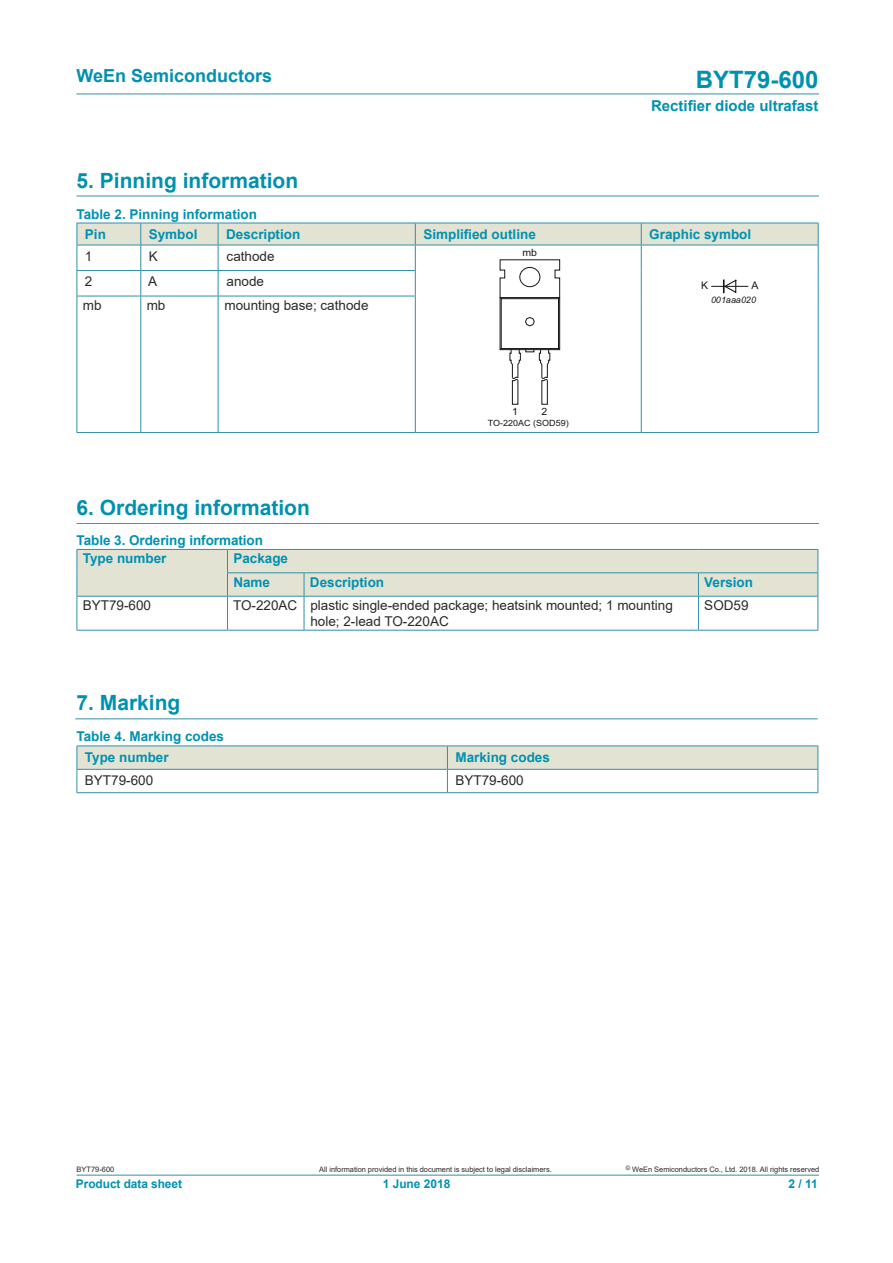
<style>
.page{position:relative;width:893px;height:1263px;background:#fff}
.page>*{position:absolute;margin:0;border:0;box-sizing:border-box;transform-origin:0 0}
.t1{font:700 24px "Arial";color:#0091b0}
.t2{font:700 21px "Arial";color:#0091b0}
.t3{font:700 18px "Arial";color:#0091b0}
.t4{font:700 15px "Arial";color:#0091b0}
.t5{font:700 13.5px/19.4px "Arial";color:#0091b0}
.t6{font:13.5px/16.2px "Arial";color:#2b2829}
.t7{font:700 12px "Arial";letter-spacing:-.005em;color:#0091b0}
.t8{font:10.5px "Arial";color:#161616}
.t9{font:10.05px "Arial";color:#161616;scale:1.05 1}
.t10{font:italic 9px "Arial";color:#161616}
.t11{font:8.55px "Arial";color:#161616;scale:1.05 1}
.t12{font:7.5px "Arial";letter-spacing:-.005em;color:#2b2829}
</style>
<div class="page">
<hr style="left:77px;top:94px;width:742px;height:1px;background:#318fa7">
<hr style="left:77px;top:1175px;width:742px;height:1px;background:#318fa7">
<hr style="left:77px;top:196px;width:742px;height:1px;background:#318fa7">
<hr style="left:77px;top:523px;width:742px;height:1px;background:#318fa7">
<hr style="left:641px;top:296px;width:1px;height:136px;background:#318fa7">
<hr style="left:818px;top:296px;width:1px;height:136px;background:#318fa7">
<hr style="left:77px;top:296px;width:1px;height:136px;background:#318fa7">
<hr style="left:140px;top:296px;width:1px;height:136px;background:#318fa7">
<hr style="left:218px;top:296px;width:1px;height:136px;background:#318fa7">
<hr style="left:415px;top:296px;width:1px;height:136px;background:#318fa7">
<hr style="left:77px;top:432px;width:64px;height:1px;background:#318fa7">
<hr style="left:141px;top:432px;width:77px;height:1px;background:#318fa7">
<hr style="left:218px;top:432px;width:197px;height:1px;background:#318fa7">
<hr style="left:415px;top:432px;width:226px;height:1px;background:#318fa7">
<hr style="left:641px;top:432px;width:178px;height:1px;background:#318fa7">
<svg style="left:77px;top:223px;width:742px;height:182px"></svg>
<svg style="left:77px;top:549px;width:741px;height:81px"></svg>
<hr style="left:227px;top:572px;width:77px;height:1px;background:#318fa7">
<hr style="left:304px;top:572px;width:394px;height:1px;background:#318fa7">
<hr style="left:698px;top:572px;width:120px;height:1px;background:#318fa7">
<hr style="left:77px;top:596px;width:150px;height:1px;background:#318fa7">
<hr style="left:227px;top:596px;width:77px;height:1px;background:#318fa7">
<hr style="left:304px;top:596px;width:394px;height:1px;background:#318fa7">
<hr style="left:698px;top:596px;width:120px;height:1px;background:#318fa7">
<hr style="left:77px;top:630px;width:150px;height:1px;background:#318fa7">
<hr style="left:227px;top:630px;width:77px;height:1px;background:#318fa7">
<hr style="left:304px;top:630px;width:394px;height:1px;background:#318fa7">
<hr style="left:698px;top:630px;width:120px;height:1px;background:#318fa7">
<hr style="left:75px;top:718px;width:743px;height:1px;background:#318fa7">
<hr style="left:77px;top:745px;width:370px;height:1px;background:#318fa7">
<hr style="left:447px;top:745px;width:371px;height:1px;background:#318fa7">
<svg style="left:77px;top:746px;width:741px;height:46px"></svg>
<hr style="left:77px;top:769px;width:370px;height:1px;background:#318fa7">
<hr style="left:447px;top:769px;width:371px;height:1px;background:#318fa7">
<hr style="left:77px;top:792px;width:370px;height:1px;background:#318fa7">
<hr style="left:447px;top:792px;width:371px;height:1px;background:#318fa7">
<h3 class="t3" style="left:77px;top:66px;width:197px">WeEn Semiconductors</h3>
<h1 class="t1" style="left:696px;top:65px;width:124px">BYT79-600</h1>
<p class="t4" style="left:651px;top:95px;width:169px">Recti昀椀er diode ultrafast</p>
<h2 class="t2" style="left:77px;top:166px;width:223px">5. Pinning information</h2>
<p class="t5" style="left:85px;top:205px;width:174px;text-indent:-8px">Table 2. Pinning information<br>Pin</p>
<p class="t5" style="left:149px;top:225px;width:50px">Symbol</p>
<p class="t5" style="left:226px;top:225px;width:76px">Description</p>
<p class="t5" style="left:423px;top:225px;width:114px">Simpli昀椀ed outline</p>
<p class="t5" style="left:649px;top:225px;width:104px">Graphic symbol</p>
<p class="t6" style="left:85px;top:248px;width:9px">1</p>
<p class="t6" style="left:149px;top:249px;width:11px">K</p>
<p class="t6" style="left:227px;top:248px;width:50px">cathode</p>
<p class="t9" style="left:522px;top:248px;width:15px">mb</p>
<p class="t6" style="left:85px;top:273px;width:9px">2</p>
<p class="t6" style="left:148px;top:273px;width:11px">A</p>
<p class="t6" style="left:227px;top:273px;width:39px">anode</p>
<p class="t8" style="left:701px;top:279px;width:9px">K</p>
<p class="t6" style="left:83px;top:297px;width:20px">mb</p>
<p class="t6" style="left:147px;top:297px;width:20px">mb</p>
<p class="t6" style="left:224px;top:297px;width:146px">mounting base; cathode</p>
<p class="t8" style="left:751px;top:279px;width:9px">A</p>
<p class="t10" style="left:711px;top:295px;width:46px">001aaa020</p>
<h2 class="t2" style="left:77px;top:492px;width:235px">6. Ordering information</h2>
<p class="t5" style="left:77px;top:530px;width:188px">Table 3. Ordering information</p>
<p class="t9" style="left:512px;top:408px;width:7px">1</p>
<p class="t9" style="left:542px;top:408px;width:7px">2</p>
<p class="t11" style="left:488px;top:420px;width:79px">TO-220AC (SOD59)</p>
<p class="t5" style="left:83px;top:549px;width:85px">Type number</p>
<p class="t5" style="left:233px;top:547px;width:56px;line-height:23.4px">Package<br>Name</p>
<p class="t5" style="left:310px;top:572px;width:76px">Description</p>
<p class="t5" style="left:704px;top:572px;width:50px">Version</p>
<p class="t6" style="left:83px;top:597px;width:70px">BYT79-600</p>
<p class="t6" style="left:310px;top:597px;width:364px;text-indent:-77px">TO-220AC plastic single-ended package; heatsink mounted; 1 mounting hole; 2-lead TO-220AC</p>
<p class="t6" style="left:704px;top:597px;width:46px">SOD59</p>
<h2 class="t2" style="left:77px;top:688px;width:105px">7. Marking</h2>
<p class="t5" style="left:85px;top:747px;width:85px">Type number</p>
<p class="t5" style="left:455px;top:747px;width:96px">Marking codes</p>
<p class="t6" style="left:85px;top:772px;width:70px">BYT79-600</p>
<p class="t6" style="left:455px;top:772px;width:70px">BYT79-600</p>
<p class="t5" style="left:77px;top:727px;width:149px">Table 4. Marking codes</p>
<p class="t12" style="left:77px;top:1166px;width:39px">BYT79-600</p>
<p class="t7" style="left:76px;top:1177px;width:108px">Product data sheet</p>
<p class="t12" style="left:319px;top:1166px;width:234px">All information provided in this document is subject to legal disclaimers.</p>
<p class="t12" style="left:626px;top:1166px;width:195px"><sup>©</sup> WeEn Semiconductors Co., Ltd. 2018. All rights reserved</p>
<p class="t7" style="left:383px;top:1177px;width:69px">1 June 2018</p>
<p class="t7" style="left:788px;top:1175px;width:31px">2 / 11</p>
</div>
